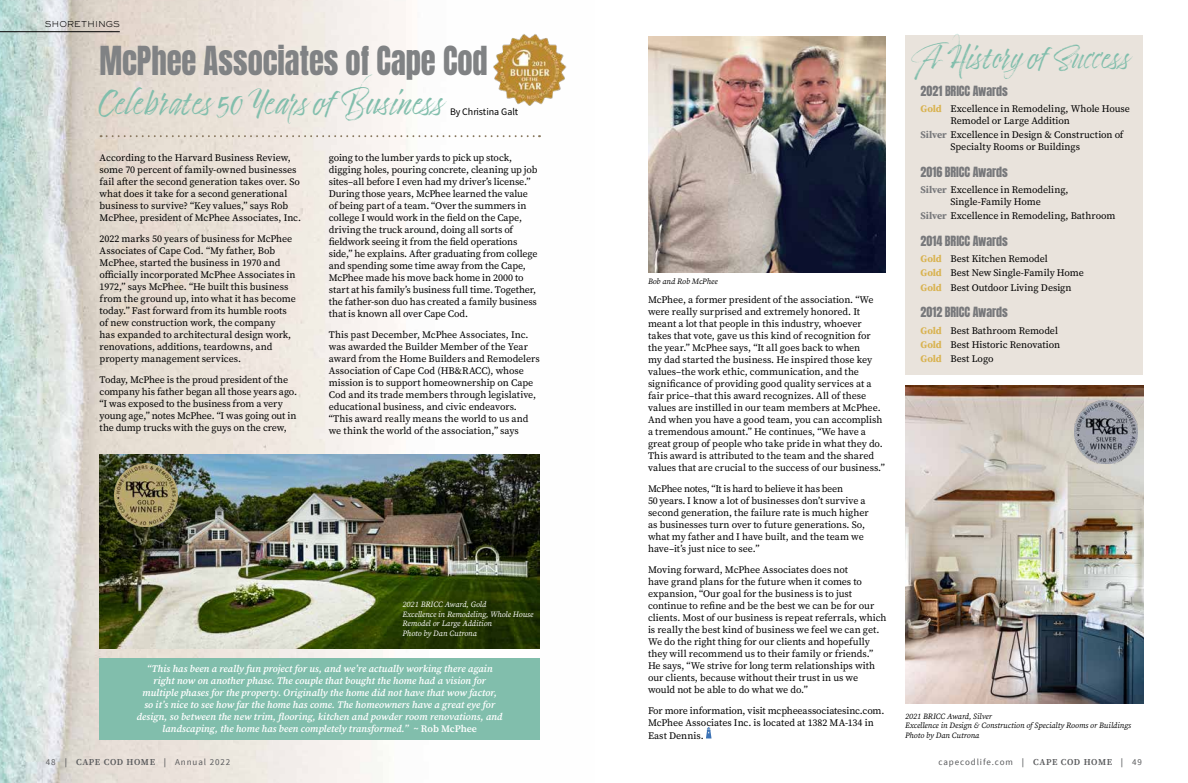
<style>
.page{position:relative;width:1188px;height:783px;background:#fff}
.page>*{position:absolute;margin:0;border:0;box-sizing:border-box;transform-origin:0 0}
.t1{font:34px "Anton";letter-spacing:-.005em;color:#808284;scale:.9 1}
.t2{font:32px "Timberline";letter-spacing:.035em;color:#81beac;scale:.9 1}
.t3{font:29px "Timberline";letter-spacing:.01em;color:#81beac;scale:.9 1}
.t4{font:12px "Anton";letter-spacing:-.005em;color:#77787b}
.t5{font:10px/12px "Source Serif 4";letter-spacing:-.005em;color:#000}
.t6{font:italic 600 10px/12px "Source Serif 4";color:#fff;text-align:center}
.t7{font:10px "Source Sans Variable";color:#000}
.t8{font:9px "Source Sans Pro";letter-spacing:.1em;color:#58595b}
.t9{font:9px "Source Sans Pro";letter-spacing:.1em;color:#5a5b5d}
.t10{font:italic 8px/9.6px "Source Serif Pro";color:#000}
.t11{font:italic 8px/9.6px "Source Serif Pro";color:#fff}
.t12{font:300 8px "Sackers Gothic Std";color:#000}
.s1{font-style:normal}
.s2{font-weight:700;color:#d9b351}
.s3{font-weight:700;color:#77787b}
.s4{font-weight:600;color:#58595b}
.s5{font-family:"Source Serif Pro";font-weight:600}
.s6{font-weight:600}
</style>
<div class="page">
<img style="left:0;top:0;width:567px;height:783px">
<div style="left:905px;top:35px;width:238px;height:340px;background:#e9e3dc"></div>
<hr style="left:0;top:32px;width:120px;height:1px;background:#000">
<svg style="left:101px;top:135px;width:439px;height:2px"></svg>
<img style="left:100px;top:455px;width:439px;height:194px">
<img style="left:905px;top:385px;width:239px;height:319px">
<svg style="left:706px;top:727px;width:6px;height:11px"></svg>
<div style="left:100px;top:659px;width:440px;height:81px;background:#81beac"></div>
<img style="left:648px;top:37px;width:238px;height:236px">
<img style="left:493px;top:34px;width:73px;height:74px">
<img style="left:115px;top:464px;width:63px;height:62px">
<img style="left:1074px;top:400px;width:63px;height:64px">
<p class="t12" style="left:45px;top:20px;width:77px">SHORETHINGS</p>
<h1 class="t1" style="left:100px;top:44px;width:433px">McPhee Associates of Cape Cod</h1>
<h2 class="t2" style="left:100px;top:74px;width:383px">Celebrates 50 Years of Business</h2>
<p class="t7" style="left:450px;top:108px;width:70px">By Christina Galt</p>
<p class="t5" style="left:100px;top:153px;width:203px">According to the Harvard Business Review, some 70 percent of family-owned businesses fail after the second generation takes over. So what does it take for a second generational business to survive? “Key values,” says Rob McPhee, president of McPhee Associates, Inc.</p>
<p class="t5" style="left:100px;top:234px;width:198px">2022 marks 50 years of business for McPhee Associates of Cape Cod. “My father, Bob McPhee, started the business in 1970 and officially incorporated McPhee Associates in 1972,” says McPhee. “He built this business from the ground up, into what it has become today.” Fast forward from its humble roots of new construction work, the company<br>has expanded to architectural design work, renovations, additions, teardowns, and property management services.</p>
<p class="t5" style="left:100px;top:375px;width:199px">Today, McPhee is the proud president of the company his father began all those years ago. “I was exposed to the business from a very young age,” notes McPhee. “I was going out in the dump trucks with the guys on the crew,</p>
<p class="t5" style="left:329px;top:153px;width:210px">going to the lumber yards to pick up stock, digging holes, pouring concrete, cleaning up job sites–all before I even had my driver’s license.” During those years, McPhee learned the value of being part of a team. “Over the summers in college I would work in the field on the Cape, driving the truck around, doing all sorts of fieldwork seeing it from the field operations side,” he explains. After graduating from college and spending some time away from the Cape, McPhee made his move back home in 2000 to start at his family’s business full time. Together, the father-son duo has created a family business that is known all over Cape Cod.</p>
<p class="t5" style="left:329px;top:330px;width:212px">This past December, McPhee Associates, Inc. was awarded the Builder Member of the Year award from the Home Builders and Remodelers Association of Cape Cod (HB&amp;RACC), whose mission is to support homeownership on Cape Cod and its trade members through legislative, educational business, and civic endeavors. “This award really means the world to us and we think the world of the association,” says</p>
<p class="t11" style="left:402px;top:600px;width:132px">2021 BRICC Award, Gold<br>Excellence in Remodeling, Whole House<br>Remodel or Large Addition<br>Photo by Dan Cutrona</p>
<p class="t6" style="left:137px;top:664px;width:367px">“This has been a really fun project for us, and we’re actually working there again right now on another phase. The couple that bought the home had a vision for multiple phases for the property. Originally the home did not have that wow factor, so it’s nice to see how far the home has come. The homeowners have a great eye for design, so between the new trim, flooring, kitchen and powder room renovations, and landscaping, the home has been completely transformed.” ~ <span class="s1">Rob McPhee</span></p>
<p class="t10" style="left:648px;top:278px;width:71px">Bob and Rob McPhee</p>
<p class="t5" style="left:648px;top:294px;width:238px">McPhee, a former president of the association. “We were really surprised and extremely honored. It meant a lot that people in this industry, whoever takes that vote, gave us this kind of recognition for the year.” McPhee says, “It all goes back to when<br>my dad started the business. He inspired those key values–the work ethic, communication, and the significance of providing good quality services at a fair price–that this award recognizes. All of these values are instilled in our team members at McPhee.<br>And when you have a good team, you can accomplish a tremendous amount.” He continues, “We have a great group of people who take pride in what they do.<br>This award is attributed to the team and the shared values that are crucial to the success of our business.”</p>
<p class="t5" style="left:648px;top:483px;width:222px">McPhee notes, “It is hard to believe it has been<br>50 years. I know a lot of businesses don’t survive a second generation, the failure rate is much higher as businesses turn over to future generations. So, what my father and I have built, and the team we have–it’s just nice to see.”</p>
<p class="t5" style="left:648px;top:564px;width:240px">Moving forward, McPhee Associates does not<br>have grand plans for the future when it comes to expansion, “Our goal for the business is to just continue to refine and be the best we can be for our clients. Most of our business is repeat referrals, which is really the best kind of business we feel we can get.<br>We do the right thing for our clients and hopefully they will recommend us to their family or friends.” He says, “We strive for long term relationships with our clients, because without their trust in us we would not be able to do what we do.”</p>
<p class="t5" style="left:648px;top:705px;width:238px">For more information, visit mcpheeassociatesinc.com.<br>McPhee Associates Inc. is located at 1382 MA-134 in</p>
<p class="t5" style="left:648px;top:730px;width:57px">East Dennis.</p>
<h3 class="t3" style="left:912px;top:32px;width:244px">A History of Success</h3>
<p class="t4" style="left:921px;top:85px;width:89px">2021 BRICC Awards</p>
<p class="t5" style="left:951px;top:104px;width:181px;text-indent:-30px"><span class="s2">Gold</span> Excellence in Remodeling, Whole House<br>Remodel or Large Addition</p>
<p class="t5" style="left:951px;top:130px;width:174px;text-indent:-30px"><span class="s3">Silver</span> Excellence in Design &amp; Construction of<br>Specialty Rooms or Buildings</p>
<p class="t4" style="left:921px;top:166px;width:89px">2016 BRICC Awards</p>
<p class="t5" style="left:921px;top:185px;width:150px;text-align:center"><span class="s3">Silver</span> Excellence in Remodeling,<br>Single-Family Home</p>
<p class="t5" style="left:921px;top:211px;width:197px"><span class="s3">Silver</span> Excellence in Remodeling, Bathroom</p>
<p class="t4" style="left:921px;top:235px;width:89px">2014 BRICC Awards</p>
<p class="t5" style="left:921px;top:253px;width:165px;line-height:14.2px"><span class="s2">Gold</span> Best Kitchen Remodel<br><span class="s2">Gold</span> Best New Single-Family Home<br><span class="s2">Gold</span> Best Outdoor Living Design</p>
<p class="t4" style="left:921px;top:306px;width:89px">2012 BRICC Awards</p>
<p class="t5" style="left:921px;top:324px;width:141px;line-height:14.2px"><span class="s2">Gold</span> Best Bathroom Remodel<br><span class="s2">Gold</span> Best Historic Renovation<br><span class="s2">Gold</span> Best Logo</p>
<p class="t10" style="left:905px;top:712px;width:228px">2021 BRICC Award, Silver<br>Excellence in Design &amp; Construction of Specialty Rooms or Buildings<br>Photo by Dan Cutrona</p>
<p class="t9" style="left:46px;top:759px;width:186px">48 <span class="s4">|</span> <span class="s5">CAPE COD HOME</span> <span class="s4">|</span> Annual 2022</p>
<p class="t8" style="left:939px;top:759px;width:205px">capecodlife.com <span class="s6">|</span> <span class="s5">CAPE COD HOME</span> <span class="s6">|</span> 49</p>
</div>
